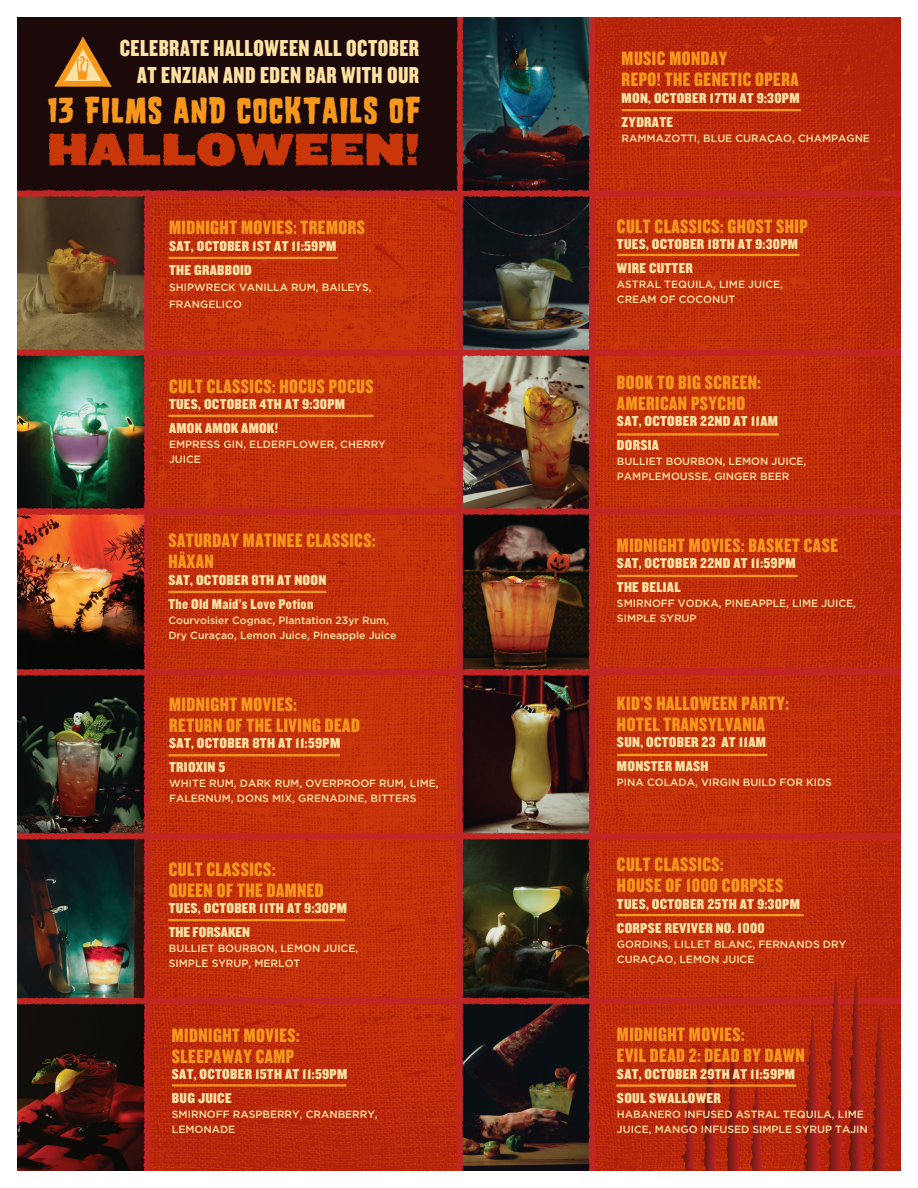
<style>
.page{position:relative;width:918px;height:1188px;background:#fff}
.page>*{position:absolute;margin:0;border:0;box-sizing:border-box;transform-origin:0 0}
.t1{font:36.45px "Houseof Terror";letter-spacing:.02em;color:#f7981d}
.t2{font:24px/27px "Knockout HTF69 Full Liteweight";letter-spacing:.02em;color:#ffe2a3;text-align:right}
.t3{font:20.1px/21px "Knockout HTF69 Full Liteweight";letter-spacing:.025em;color:#f7981d}
.t4{font:15px/24px "Knockout HTF70 Full Welterwt";letter-spacing:.02em;color:#ffe2a3}
.t5{font:500 10.5px/15px "Gotham";color:#ffe2a3}
</style>
<div class="page">
<img style="left:17px;top:17px;width:884px;height:1154px">
<svg style="left:54px;top:37px;width:58px;height:50px;background:#895b28"></svg>
<svg style="left:847px;top:976px;width:42px;height:195px;background:#a82211"></svg>
<svg style="left:803px;top:1016px;width:9px;height:155px"></svg>
<svg style="left:825px;top:976px;width:10px;height:195px;background:#a2220f"></svg>
<svg style="left:749px;top:1080px;width:15px;height:91px"></svg>
<svg style="left:725px;top:1041px;width:17px;height:130px;background:#a62311"></svg>
<svg style="left:681px;top:1080px;width:15px;height:91px"></svg>
<svg style="left:702px;top:1041px;width:16px;height:130px;background:#a62411"></svg>
<hr style="left:168px;top:919px;width:177px;height:2px;background:#f7981d">
<hr style="left:616px;top:914px;width:188px;height:2px;background:#f7981d">
<hr style="left:616px;top:1084px;width:180px;height:3px;background:#f7981d">
<hr style="left:617px;top:754px;width:150px;height:2px;background:#f7981d">
<hr style="left:617px;top:575px;width:181px;height:2px;background:#f7981d">
<hr style="left:617px;top:433px;width:162px;height:3px;background:#f7981d">
<hr style="left:617px;top:254px;width:182px;height:2px;background:#f7981d">
<hr style="left:168px;top:754px;width:172px;height:2px;background:#f7981d">
<hr style="left:168px;top:591px;width:158px;height:2px;background:#f7981d">
<hr style="left:168px;top:415px;width:206px;height:2px;background:#f7981d">
<hr style="left:168px;top:257px;width:170px;height:2px;background:#f7981d">
<hr style="left:622px;top:109px;width:179px;height:2px;background:#f7981d">
<hr style="left:172px;top:1084px;width:174px;height:3px;background:#f7981d">
<h2 class="t2" style="left:120px;top:35px;width:301px">CELEBRATE HALLOWEEN ALL OCTOBER<br>AT ENZIAN AND EDEN BAR WITH OUR</h2>
<h1 class="t1" style="left:47px;top:86px;width:375px">13 FILMS AND COCKTAILS OF</h1>
<h3 class="t3" style="left:169px;top:218px;width:197px">MIDNIGHT MOVIES: TREMORS</h3>
<h3 class="t4" style="left:169px;top:234px;width:169px">SAT, OCTOBER 1ST AT 11:59PM<br>THE GRABBOID</h3>
<p class="t5" style="left:169px;top:279px;width:204px;line-height:16.5px">SHIPWRECK VANILLA RUM, BAILEYS,<br>FRANGELICO</p>
<h3 class="t3" style="left:169px;top:376px;width:206px">CULT CLASSICS: HOCUS POCUS</h3>
<h3 class="t4" style="left:169px;top:393px;width:177px">TUES, OCTOBER 4TH AT 9:30PM<br>AMOK AMOK AMOK!</h3>
<p class="t5" style="left:169px;top:437px;width:218px">EMPRESS GIN, ELDERFLOWER, CHERRY<br>JUICE</p>
<h3 class="t3" style="left:168px;top:531px;width:209px">SATURDAY MATINEE CLASSICS:<br>HÄXAN</h3>
<h3 class="t4" style="left:168px;top:568px;width:159px">SAT, OCTOBER 8TH AT NOON<br>The Old Maid’s Love Potion</h3>
<p class="t5" style="left:168px;top:613px;width:230px">Courvoisier Cognac, Plantation 23yr Rum,<br>Dry Curaçao, Lemon Juice, Pineapple Juice</p>
<h3 class="t3" style="left:169px;top:694px;width:192px">MIDNIGHT MOVIES:<br>RETURN OF THE LIVING DEAD</h3>
<h3 class="t4" style="left:169px;top:732px;width:173px">SAT, OCTOBER 8TH AT 11:59PM<br>TRIOXIN 5</h3>
<p class="t5" style="left:169px;top:776px;width:271px">WHITE RUM, DARK RUM, OVERPROOF RUM, LIME,<br>FALERNUM, DONS MIX, GRENADINE, BITTERS</p>
<h3 class="t3" style="left:169px;top:859px;width:156px">CULT CLASSICS:<br>QUEEN OF THE DAMNED</h3>
<h3 class="t4" style="left:169px;top:897px;width:180px">TUES, OCTOBER 11TH AT 9:30PM<br>THE FORSAKEN</h3>
<p class="t5" style="left:169px;top:941px;width:191px">BULLIET BOURBON, LEMON JUICE,<br>SIMPLE SYRUP, MERLOT</p>
<h3 class="t3" style="left:172px;top:1025px;width:129px">MIDNIGHT MOVIES:<br>SLEEPAWAY CAMP</h3>
<h3 class="t4" style="left:172px;top:1063px;width:177px">SAT, OCTOBER 15TH AT 11:59PM<br>BUG JUICE</h3>
<p class="t5" style="left:172px;top:1107px;width:207px">SMIRNOFF RASPBERRY, CRANBERRY,<br>LEMONADE</p>
<h3 class="t3" style="left:622px;top:48px;width:179px">MUSIC MONDAY<br>REPO! THE GENETIC OPERA</h3>
<h3 class="t4" style="left:622px;top:86px;width:179px">MON, OCTOBER 17TH AT 9:30PM<br>ZYDRATE</h3>
<p class="t5" style="left:622px;top:130px;width:250px">RAMMAZOTTI, BLUE CURAÇAO, CHAMPAGNE</p>
<h3 class="t3" style="left:617px;top:216px;width:192px">CULT CLASSICS: GHOST SHIP</h3>
<h3 class="t4" style="left:617px;top:233px;width:183px">TUES, OCTOBER 18TH AT 9:30PM<br>WIRE CUTTER</h3>
<p class="t5" style="left:617px;top:277px;width:168px">ASTRAL TEQUILA, LIME JUICE,<br>CREAM OF COCONUT</p>
<h3 class="t3" style="left:617px;top:372px;width:145px">BOOK TO BIG SCREEN:<br>AMERICAN PSYCHO</h3>
<h3 class="t4" style="left:617px;top:410px;width:163px">SAT, OCTOBER 22ND AT 11AM<br>DORSIA</h3>
<p class="t5" style="left:617px;top:454px;width:191px">BULLIET BOURBON, LEMON JUICE,<br>PAMPLEMOUSSE, GINGER BEER</p>
<h3 class="t3" style="left:617px;top:535px;width:223px">MIDNIGHT MOVIES: BASKET CASE</h3>
<h3 class="t4" style="left:617px;top:552px;width:180px">SAT, OCTOBER 22ND AT 11:59PM<br>THE BELIAL</h3>
<p class="t5" style="left:617px;top:596px;width:241px">SMIRNOFF VODKA, PINEAPPLE, LIME JUICE,<br>SIMPLE SYRUP</p>
<h3 class="t3" style="left:617px;top:693px;width:173px">KID’S HALLOWEEN PARTY:<br>HOTEL TRANSYLVANIA</h3>
<h3 class="t4" style="left:617px;top:731px;width:151px">SUN, OCTOBER 23 AT 11AM<br>MONSTER MASH</h3>
<p class="t5" style="left:617px;top:775px;width:216px">PINA COLADA, VIRGIN BUILD FOR KIDS</p>
<h3 class="t3" style="left:617px;top:855px;width:168px">CULT CLASSICS:<br>HOUSE OF 1000 CORPSES</h3>
<h3 class="t4" style="left:617px;top:892px;width:184px">TUES, OCTOBER 25TH AT 9:30PM<br>CORPSE REVIVER NO. 1000</h3>
<p class="t5" style="left:617px;top:936px;width:231px">GORDINS, LILLET BLANC, FERNANDS DRY<br>CURAÇAO, LEMON JUICE</p>
<h3 class="t3" style="left:617px;top:1025px;width:189px">MIDNIGHT MOVIES:<br>EVIL DEAD 2: DEAD BY DAWN</h3>
<h3 class="t4" style="left:617px;top:1062px;width:180px">SAT, OCTOBER 29TH AT 11:59PM<br>SOUL SWALLOWER</h3>
<p class="t5" style="left:617px;top:1106px;width:252px">HABANERO INFUSED ASTRAL TEQUILA, LIME<br>JUICE, MANGO INFUSED SIMPLE SYRUP TAJIN</p>
</div>
